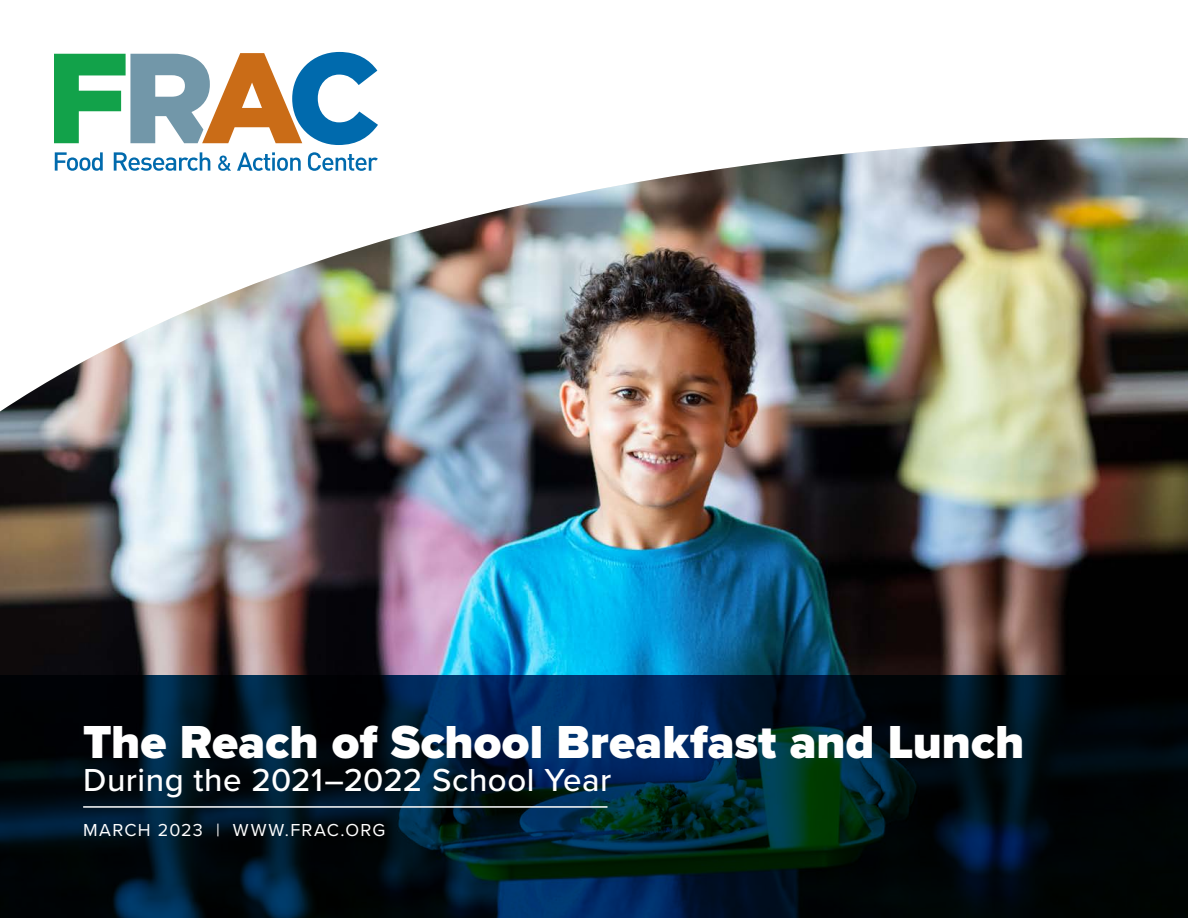
<style>
.page{position:relative;width:1188px;height:918px;background:#fff}
.page>*{position:absolute;margin:0;border:0;box-sizing:border-box;transform-origin:0 0}
.t1{font:900 48px "Proxima Nova";color:#fff}
.t2{font:500 33px "Proxima Nova";letter-spacing:.015em;color:#fff}
.t3{font:18px "Proxima Nova";letter-spacing:.07em;color:#fff}
</style>
<div class="page">
<img style="left:0;top:138px;width:1188px;height:537px">
<svg style="left:54px;top:52px;width:324px;height:93px"></svg>
<svg style="left:55px;top:152px;width:48px;height:19px"></svg>
<svg style="left:114px;top:152px;width:96px;height:19px"></svg>
<svg style="left:218px;top:156px;width:13px;height:15px"></svg>
<svg style="left:237px;top:152px;width:64px;height:19px"></svg>
<svg style="left:308px;top:152px;width:70px;height:19px"></svg>
<svg style="left:0;top:675px;width:1188px;height:243px;background:#001523"></svg>
<hr style="left:83px;top:806px;width:524px;height:2px;background:#fff">
<p class="t1" style="left:83px;top:706px;width:943px">The Reach of School Breakfast and Lunch</p>
<p class="t2" style="left:83px;top:755px;width:530px">During the 2021–2022 School Year</p>
<p class="t3" style="left:83px;top:816px;width:304px">MARCH 2023 | WWW.FRAC.ORG</p>
</div>
